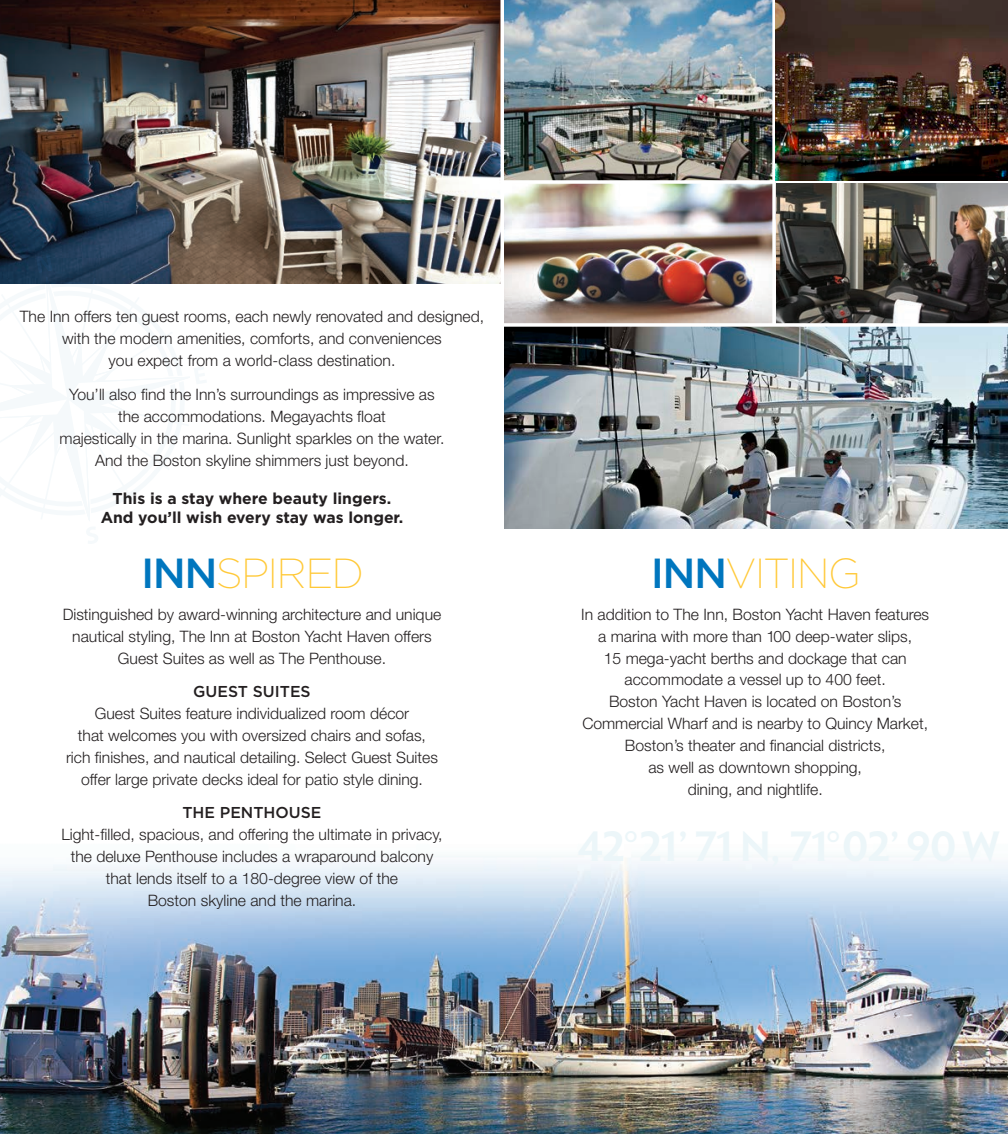
<style>
.page{position:relative;width:1008px;height:1134px;background:#fff}
.page>*{position:absolute;margin:0;border:0;box-sizing:border-box;transform-origin:0 0}
.t1{font:200 42px "Gotham";letter-spacing:-.04em;color:#ffc938}
.t2{font:300 15.75px/21.9px "Helvetica Neue LT Std";color:#231f20;text-align:center}
.t3{font:700 15.75px "Gotham";color:#231f20}
.t4{font:500 15.75px "Gotham";color:#231f20}
.s1{font-weight:500;color:#0076be}
</style>
<div class="page">
<img style="left:0;top:856px;width:1008px;height:278px">
<img style="left:0;top:0;width:500px;height:284px">
<img style="left:776px;top:184px;width:232px;height:139px">
<img style="left:504px;top:184px;width:268px;height:139px">
<img style="left:504px;top:0;width:504px;height:181px">
<svg style="left:0;top:254px;width:207px;height:30px;background:#334355"></svg>
<svg style="left:0;top:274px;width:193px;height:10px"></svg>
<svg style="left:0;top:275px;width:192px;height:9px;background:#293f55"></svg>
<img style="left:504px;top:327px;width:504px;height:201px">
<svg style="left:504px;top:180px;width:268px;height:4px"></svg>
<svg style="left:504px;top:323px;width:504px;height:4px"></svg>
<svg style="left:772px;top:0;width:4px;height:326px"></svg>
<p class="t2" style="left:20px;top:305px;width:466px">The Inn offers ten guest rooms, each newly renovated and designed,</p>
<p class="t2" style="left:62px;top:327px;width:381px">with the modern amenities, comforts, and conveniences</p>
<p class="t2" style="left:109px;top:349px;width:288px">you expect from a world-class destination.</p>
<p class="t2" style="left:69px;top:383px;width:367px">You’ll also find the Inn’s surroundings as impressive as</p>
<p class="t2" style="left:118px;top:405px;width:269px">the accommodations. Megayachts float</p>
<p class="t2" style="left:60px;top:427px;width:386px">majestically in the marina. Sunlight sparkles on the water.</p>
<p class="t2" style="left:95px;top:449px;width:315px">And the Boston skyline shimmers just beyond.</p>
<p class="t3" style="left:113px;top:489px;width:280px">This is a stay where beauty lingers.</p>
<p class="t3" style="left:101px;top:509px;width:304px">And you’ll wish every stay was longer.</p>
<p class="t1" style="left:141px;top:550px;width:225px"><span class="s1">INN</span>SPIRED</p>
<p class="t1" style="left:651px;top:550px;width:212px"><span class="s1">INN</span>VITING</p>
<p class="t2" style="left:581px;top:603px;width:350px">In addition to The Inn, Boston Yacht Haven features a marina with more than 100 deep-water slips,<br>15 mega-yacht berths and dockage that can accommodate a vessel up to 400 feet.<br>Boston Yacht Haven is located on Boston’s Commercial Wharf and is nearby to Quincy Market, Boston’s theater and financial districts,<br>as well as downtown shopping,<br>dining, and nightlife.</p>
<p class="t2" style="left:63px;top:604px;width:380px">Distinguished by award-winning architecture and unique</p>
<p class="t2" style="left:72px;top:625px;width:361px">nautical styling, The Inn at Boston Yacht Haven offers</p>
<p class="t2" style="left:118px;top:647px;width:270px">Guest Suites as well as The Penthouse.</p>
<p class="t4" style="left:193px;top:683px;width:119px">GUEST SUITES</p>
<p class="t2" style="left:95px;top:702px;width:316px">Guest Suites feature individualized room décor</p>
<p class="t2" style="left:78px;top:724px;width:350px">that welcomes you with oversized chairs and sofas,</p>
<p class="t2" style="left:66px;top:746px;width:373px">rich finishes, and nautical detailing. Select Guest Suites</p>
<p class="t2" style="left:81px;top:768px;width:343px">offer large private decks ideal for patio style dining.</p>
<p class="t4" style="left:182px;top:804px;width:141px">THE PENTHOUSE</p>
<p class="t2" style="left:61px;top:823px;width:383px">Light-filled, spacious, and offering the ultimate in privacy,</p>
<p class="t2" style="left:71px;top:845px;width:364px">the deluxe Penthouse includes a wraparound balcony</p>
<p class="t2" style="left:106px;top:867px;width:294px">that lends itself to a 180-degree view of the</p>
<p class="t2" style="left:148px;top:889px;width:210px">Boston skyline and the marina.</p>
</div>
